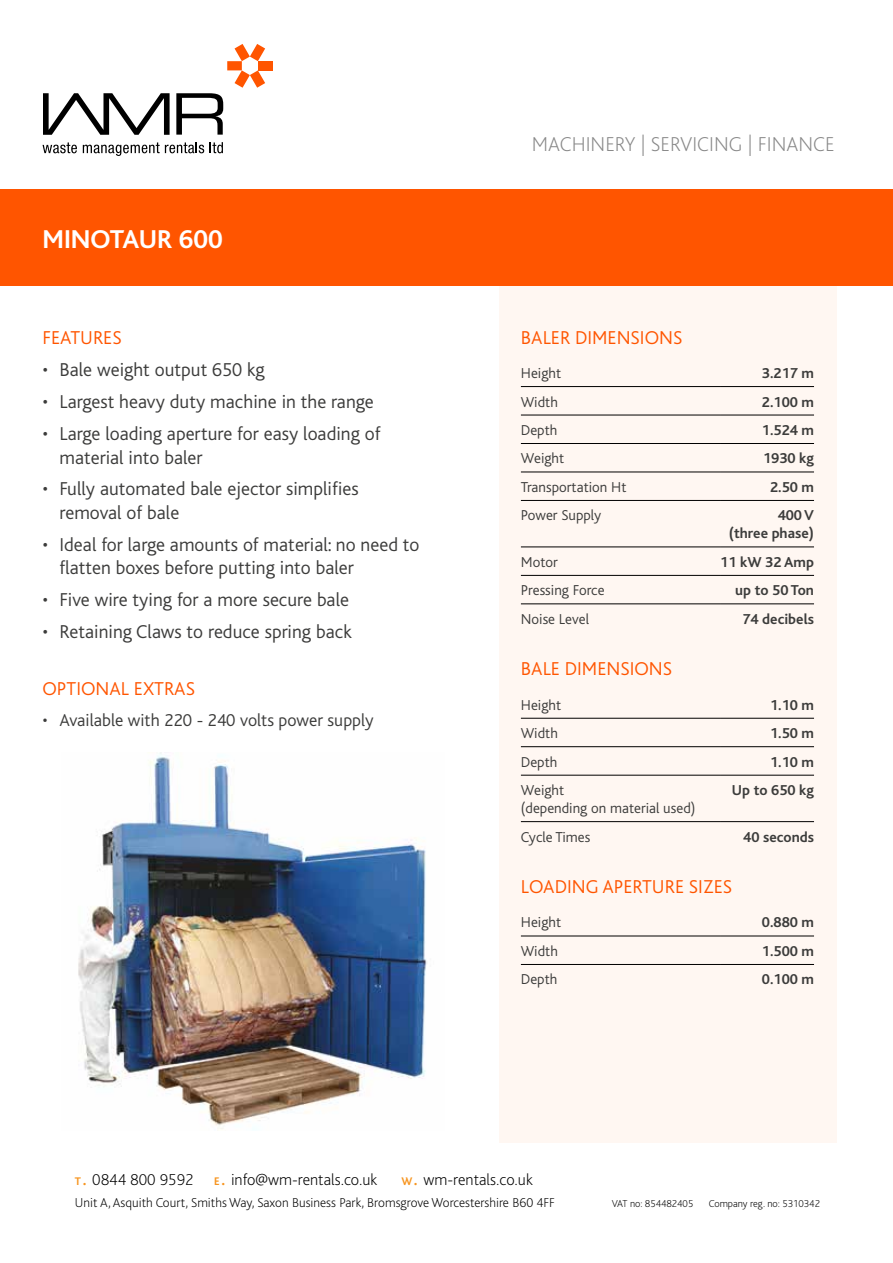
<style>
.page{position:relative;width:893px;height:1263px;background:#fff}
.page>*{position:absolute;margin:0;border:0;box-sizing:border-box;transform-origin:0 0}
.t1{font:700 27px "Bliss";color:#fff}
.t2{font:200 21px "Bliss";color:#878787}
.t3{font:300 19.5px/23.4px "Bliss";color:#3c3c3b}
.t4{font:300 19.5px "Bliss";color:#f50}
.t5{font:300 18px "Bliss";color:#3c3c3b}
.t6{font:200 16.5px "Bliss";color:#000}
.t7{font:300 15px/18px "Bliss";color:#3c3c3b}
.t8{font:700 15px/18px "Bliss";color:#3c3c3b;text-align:right}
.t9{font:200 13.5px "Bliss";color:#000}
.t10{font:200 10.5px "Bliss";color:#000}
.s1{font-family:"Bliss Caps";font-weight:700;font-size:11.55px;color:#f7941e}
.s2{font-family:"Bliss Caps";font-weight:700;color:#f7941e}
</style>
<div class="page">
<svg style="left:176px;top:93px;width:47px;height:42px"></svg>
<div style="left:227px;top:61px;width:15px;height:9px;background:#f50"></div>
<svg style="left:235px;top:70px;width:30px;height:18px"></svg>
<div style="left:258px;top:61px;width:14px;height:9px;background:#f50"></div>
<svg style="left:235px;top:44px;width:30px;height:17px"></svg>
<svg style="left:43px;top:93px;width:127px;height:42px"></svg>
<svg style="left:43px;top:142px;width:34px;height:11px"></svg>
<svg style="left:83px;top:142px;width:121px;height:14px"></svg>
<svg style="left:210px;top:142px;width:13px;height:11px"></svg>
<div style="left:500px;top:286px;width:337px;height:857px;background:#fff7f2"></div>
<hr style="left:521px;top:386px;width:199px;height:1px;background:#000">
<hr style="left:720px;top:386px;width:94px;height:1px;background:#000">
<hr style="left:521px;top:415px;width:199px;height:1px;background:#000">
<hr style="left:720px;top:415px;width:94px;height:1px;background:#000">
<hr style="left:521px;top:443px;width:199px;height:1px;background:#000">
<hr style="left:720px;top:443px;width:94px;height:1px;background:#000">
<hr style="left:521px;top:472px;width:199px;height:1px;background:#000">
<hr style="left:720px;top:472px;width:94px;height:1px;background:#000">
<hr style="left:521px;top:500px;width:199px;height:1px;background:#000">
<hr style="left:720px;top:500px;width:94px;height:1px;background:#000">
<hr style="left:521px;top:547px;width:199px;height:1px;background:#000">
<hr style="left:720px;top:547px;width:94px;height:1px;background:#000">
<hr style="left:521px;top:575px;width:199px;height:1px;background:#000">
<hr style="left:720px;top:575px;width:94px;height:1px;background:#000">
<hr style="left:521px;top:604px;width:199px;height:1px;background:#000">
<hr style="left:720px;top:604px;width:94px;height:1px;background:#000">
<hr style="left:521px;top:718px;width:199px;height:1px;background:#000">
<hr style="left:720px;top:718px;width:94px;height:1px;background:#000">
<hr style="left:521px;top:746px;width:199px;height:1px;background:#000">
<hr style="left:720px;top:746px;width:94px;height:1px;background:#000">
<hr style="left:521px;top:775px;width:199px;height:1px;background:#000">
<hr style="left:720px;top:775px;width:94px;height:1px;background:#000">
<hr style="left:521px;top:821px;width:199px;height:1px;background:#000">
<hr style="left:720px;top:821px;width:94px;height:1px;background:#000">
<hr style="left:521px;top:964px;width:199px;height:1px;background:#000">
<hr style="left:720px;top:964px;width:94px;height:1px;background:#000">
<hr style="left:521px;top:936px;width:199px;height:1px;background:#000">
<hr style="left:720px;top:936px;width:94px;height:1px;background:#000">
<img style="left:78px;top:753px;width:349px;height:377px">
<div style="left:0;top:189px;width:893px;height:96px;background:#f50"></div>
<h1 class="t1" style="left:43px;top:225px;width:182px">MINOTAUR 600</h1>
<p class="t4" style="left:43px;top:328px;width:81px">FEATURES</p>
<p class="t3" style="left:43px;top:359px;width:224px">• Bale weight output 650 kg</p>
<p class="t3" style="left:43px;top:390px;width:333px">• Largest heavy duty machine in the range</p>
<p class="t3" style="left:60px;top:422px;width:323px;text-indent:-17px">• Large loading aperture for easy loading of material into baler</p>
<p class="t3" style="left:60px;top:478px;width:301px;text-indent:-17px">• Fully automated bale ejector simplifies removal of bale</p>
<p class="t3" style="left:60px;top:533px;width:362px;text-indent:-17px">• Ideal for large amounts of material: no need to flatten boxes before putting into baler</p>
<p class="t3" style="left:43px;top:588px;width:308px">• Five wire tying for a more secure bale</p>
<p class="t3" style="left:43px;top:620px;width:311px">• Retaining Claws to reduce spring back</p>
<p class="t4" style="left:43px;top:679px;width:154px">OPTIONAL EXTRAS</p>
<p class="t5" style="left:43px;top:710px;width:333px">• Available with 220 - 240 volts power supply</p>
<p class="t2" style="left:532px;top:134px;width:304px">MACHINERY | SERVICING | FINANCE</p>
<p class="t4" style="left:521px;top:327px;width:163px">BALER DIMENSIONS</p>
<p class="t7" style="left:521px;top:364px;width:42px">Height</p>
<p class="t8" style="left:762px;top:364px;width:54px">3.217 m</p>
<p class="t7" style="left:521px;top:393px;width:39px">Width</p>
<p class="t8" style="left:762px;top:393px;width:54px">2.100 m</p>
<p class="t7" style="left:521px;top:421px;width:38px">Depth</p>
<p class="t8" style="left:762px;top:421px;width:54px">1.524 m</p>
<p class="t7" style="left:521px;top:450px;width:45px">Weight</p>
<p class="t8" style="left:763px;top:450px;width:52px">1930 kg</p>
<p class="t7" style="left:521px;top:478px;width:107px">Transportation Ht</p>
<p class="t8" style="left:770px;top:478px;width:45px">2.50 m</p>
<p class="t7" style="left:521px;top:507px;width:82px">Power Supply</p>
<p class="t8" style="left:729px;top:507px;width:87px">400 V<br>(three phase)</p>
<p class="t7" style="left:521px;top:553px;width:38px">Motor</p>
<p class="t8" style="left:720px;top:553px;width:95px">11 kW 32 Amp</p>
<p class="t7" style="left:521px;top:582px;width:85px">Pressing Force</p>
<p class="t8" style="left:735px;top:582px;width:80px">up to 50 Ton</p>
<p class="t7" style="left:521px;top:610px;width:70px">Noise Level</p>
<p class="t8" style="left:742px;top:610px;width:73px">74 decibels</p>
<p class="t4" style="left:521px;top:658px;width:153px">BALE DIMENSIONS</p>
<p class="t7" style="left:521px;top:696px;width:42px">Height</p>
<p class="t8" style="left:770px;top:696px;width:45px">1.10 m</p>
<p class="t7" style="left:521px;top:724px;width:39px">Width</p>
<p class="t8" style="left:770px;top:725px;width:45px">1.50 m</p>
<p class="t7" style="left:521px;top:753px;width:38px">Depth</p>
<p class="t8" style="left:770px;top:753px;width:45px">1.10 m</p>
<p class="t7" style="left:521px;top:781px;width:176px">Weight<br>(depending on material used)</p>
<p class="t8" style="left:732px;top:781px;width:84px">Up to 650 kg</p>
<p class="t7" style="left:521px;top:828px;width:71px">Cycle Times</p>
<p class="t8" style="left:743px;top:828px;width:72px">40 seconds</p>
<p class="t4" style="left:521px;top:876px;width:213px">LOADING APERTURE SIZES</p>
<p class="t7" style="left:521px;top:914px;width:42px">Height</p>
<p class="t8" style="left:762px;top:914px;width:54px">0.880 m</p>
<p class="t7" style="left:521px;top:942px;width:39px">Width</p>
<p class="t8" style="left:762px;top:942px;width:54px">1.500 m</p>
<p class="t7" style="left:521px;top:971px;width:38px">Depth</p>
<p class="t8" style="left:762px;top:971px;width:54px">0.100 m</p>
<p class="t6" style="left:75px;top:1171px;width:304px"><span class="s1">t</span> <span class="s2">.</span> 0844 800 9592 <span class="s1">e</span> <span class="s2">.</span> info@wm-rentals.co.uk</p>
<p class="t6" style="left:401px;top:1171px;width:133px"><span class="s1">w</span><span class="s2">.</span> wm-rentals.co.uk</p>
<p class="t9" style="left:75px;top:1196px;width:482px">Unit A, Asquith Court, Smiths Way, Saxon Business Park, Bromsgrove Worcestershire B60 4FF</p>
<p class="t10" style="left:612px;top:1198px;width:83px">VAT no: 854482405</p>
<p class="t10" style="left:709px;top:1198px;width:113px">Company reg. no: 5310342</p>
</div>
